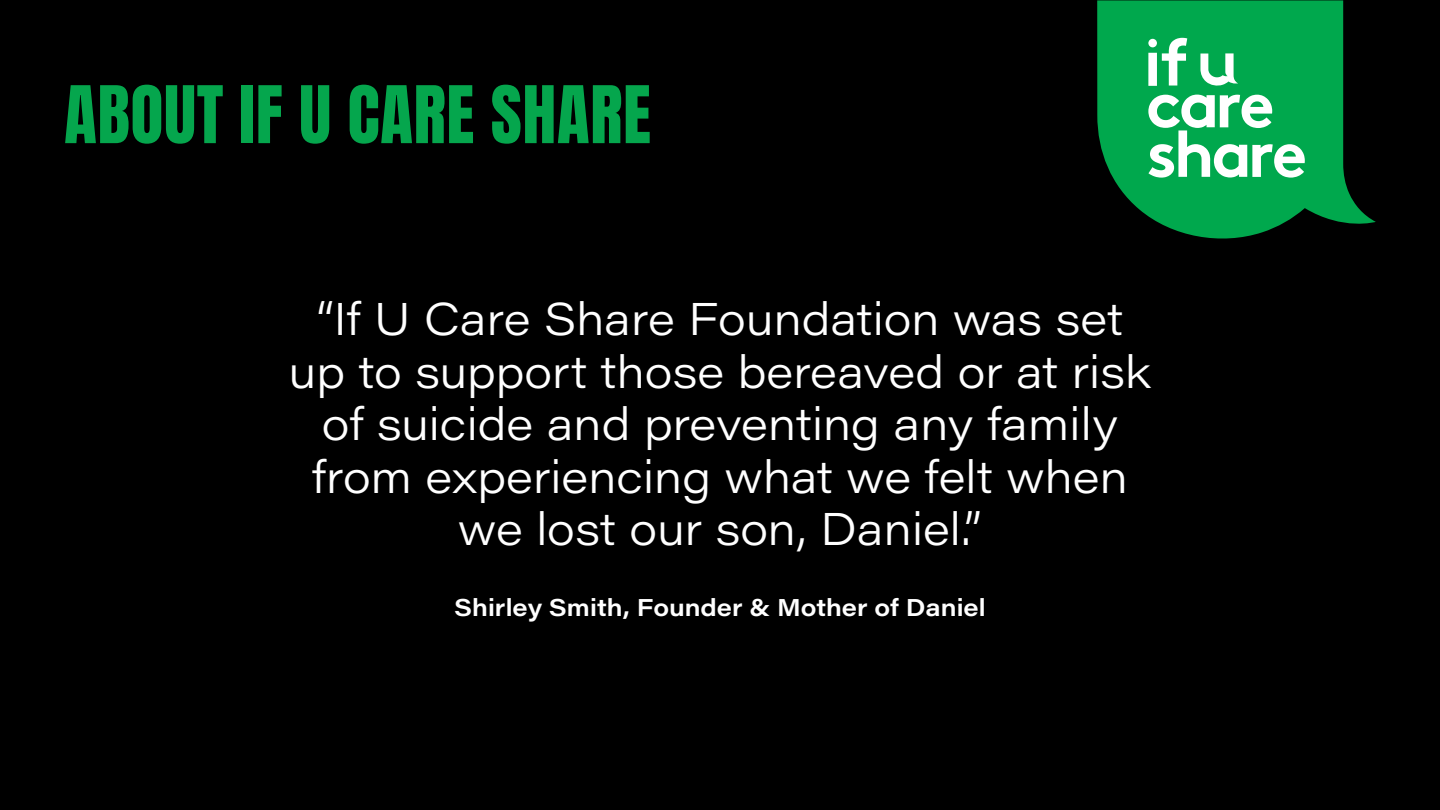
<style>
.page{position:relative;width:1440px;height:810px;background:#000}
.page>*{position:absolute;margin:0;border:0;box-sizing:border-box;transform-origin:0 0}
.t1{font:67.5px "Anton";letter-spacing:.01em;color:#05a64d}
.t2{font:300 45px/52.5px "Acumin Pro Wide";color:#fff;text-align:center}
.t3{font:600 24px "Acumin Pro Wide";color:#fff}
</style>
<div class="page">
<svg style="left:1097px;top:0;width:279px;height:239px;fill:#00a84d"></svg>
<svg style="left:1148px;top:95px;width:157px;height:83px;background:#67cb94"></svg>
<svg style="left:1148px;top:38px;width:39px;height:48px;background:#77d0a0"></svg>
<div style="left:1148px;top:39px;width:9px;height:8px;background:#fff;border-radius:50%"></div>
<svg style="left:1200px;top:53px;width:38px;height:34px"></svg>
<p class="t1" style="left:64px;top:80px;width:588px">ABOUT IF U CARE SHARE</p>
<p class="t2" style="left:289px;top:291px;width:864px">“If U Care Share Foundation was set up to support those bereaved or at risk of suicide and preventing any family from experiencing what we felt when we lost our son, Daniel.”</p>
<p class="t3" style="left:454px;top:590px;width:533px">Shirley Smith, Founder &amp; Mother of Daniel</p>
</div>
